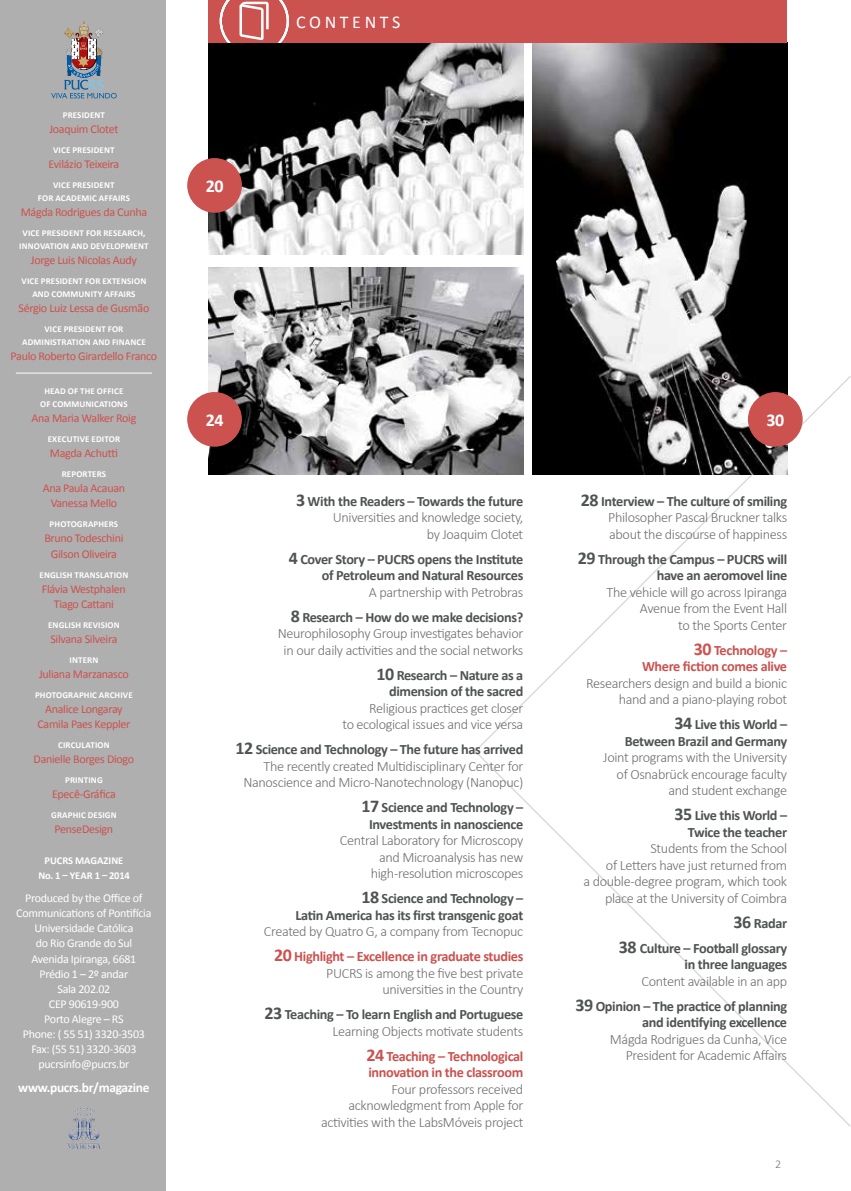
<style>
.page{position:relative;width:851px;height:1191px;background:#fff}
.page>*{position:absolute;margin:0;border:0;box-sizing:border-box;transform-origin:0 0}
.t1{font:18px "Calibri";letter-spacing:.2em;color:#fff}
.t2{font:700 18px "Calibri";color:#fff}
.t3{font:300 14.25px/16.5px "Calibri";letter-spacing:-.025em;color:#706f6f;text-align:right}
.t4{font:700 14.25px/16.5px "Calibri";letter-spacing:-.025em;color:#4f5353;text-align:right}
.t5{font:700 14.25px/16.5px "Calibri";letter-spacing:-.025em;color:#cb524f}
.t6{font:700 13.5px "Calibri";letter-spacing:-.025em;color:#fff}
.t7{font:12px/15px "Calibri";letter-spacing:-.025em;color:#cb524f;text-align:center}
.t8{font:12px/15px "Calibri";letter-spacing:-.025em;color:#fff;text-align:center}
.t9{font:300 12px "Calibri";color:#706f6f}
.t10{font:700 10.5px/15px "Calibri";color:#fff;text-align:center}
.t11{font:700 9px/12.8px "Calibri";letter-spacing:.015em;color:#fff;text-align:center}
.s1{font-weight:700;font-size:18px;color:#4f5353}
.s2{font-weight:700;color:#4f5353}
.s3{font-size:18px}
.s4{font-weight:300;color:#706f6f}
.s5{font-weight:700;font-size:18px;color:#cb524f}
.s6{font-weight:700;color:#cb524f}
</style>
<div class="page">
<img style="left:208px;top:267px;width:315px;height:207px">
<svg style="left:473px;top:374px;width:377px;height:753px"></svg>
<img style="left:208px;top:42px;width:315px;height:213px">
<img style="left:532px;top:42px;width:255px;height:432px">
<div style="left:0;top:0;width:166px;height:1191px;background:#b0afaf"></div>
<svg style="left:51px;top:21px;width:66px;height:77px"></svg>
<hr style="left:16px;top:373px;width:136px;height:1px;background:#fff">
<img style="left:67px;top:1107px;width:33px;height:41px">
<div style="left:208px;top:0;width:579px;height:42px;background:#cb524f"></div>
<img style="left:220px;top:0;width:69px;height:42px">
<img style="left:239px;top:2px;width:29px;height:38px">
<div style="left:187px;top:158px;width:55px;height:55px;background:#cb524f;border-radius:50%"></div>
<div style="left:187px;top:392px;width:55px;height:55px;background:#cb524f;border-radius:50%"></div>
<div style="left:747px;top:392px;width:55px;height:55px;background:#cb524f;border-radius:50%"></div>
<p class="t11" style="left:63px;top:108px;width:44px">PRESIDENT</p>
<p class="t7" style="left:49px;top:121px;width:70px">Joaquim Clotet</p>
<p class="t11" style="left:53px;top:143px;width:63px">VICE PRESIDENT</p>
<p class="t7" style="left:48px;top:156px;width:72px">Evilázio Teixeira</p>
<p class="t11" style="left:38px;top:179px;width:93px">VICE PRESIDENT<br>FOR ACADEMIC AFFAIRS</p>
<p class="t7" style="left:21px;top:204px;width:128px">Mágda Rodrigues da Cunha</p>
<p class="t11" style="left:19px;top:226px;width:131px">VICE PRESIDENT FOR RESEARCH,<br>INNOVATION AND DEVELOPMENT</p>
<p class="t7" style="left:31px;top:252px;width:107px">Jorge Luis Nicolas Audy</p>
<p class="t11" style="left:22px;top:274px;width:126px">VICE PRESIDENT FOR EXTENSION<br>AND COMMUNITY AFFAIRS</p>
<p class="t7" style="left:18px;top:300px;width:132px">Sérgio Luiz Lessa de Gusmão</p>
<p class="t11" style="left:22px;top:322px;width:125px">VICE PRESIDENT FOR<br>ADMINISTRATION AND FINANCE</p>
<p class="t7" style="left:11px;top:348px;width:148px">Paulo Roberto Girardello Franco</p>
<p class="t11" style="left:40px;top:384px;width:89px">HEAD OF THE OFFICE<br>OF COMMUNICATIONS</p>
<p class="t7" style="left:31px;top:410px;width:106px">Ana Maria Walker Roig</p>
<p class="t11" style="left:48px;top:432px;width:74px">EXECUTIVE EDITOR</p>
<p class="t7" style="left:50px;top:445px;width:70px">Magda Achutti</p>
<p class="t11" style="left:62px;top:467px;width:46px">REPORTERS</p>
<p class="t7" style="left:43px;top:480px;width:84px">Ana Paula Acauan<br>Vanessa Mello</p>
<p class="t11" style="left:50px;top:517px;width:70px">PHOTOGRAPHERS</p>
<p class="t7" style="left:44px;top:530px;width:81px">Bruno Todeschini<br>Gilson Oliveira</p>
<p class="t11" style="left:40px;top:568px;width:90px">ENGLISH TRANSLATION</p>
<p class="t7" style="left:42px;top:580px;width:85px">Flávia Westphalen<br>Tiago Cattani</p>
<p class="t11" style="left:48px;top:618px;width:73px">ENGLISH REVISION</p>
<p class="t7" style="left:50px;top:631px;width:68px">Silvana Silveira</p>
<p class="t11" style="left:69px;top:653px;width:30px">INTERN</p>
<p class="t7" style="left:39px;top:666px;width:91px">Juliana Marzanasco</p>
<p class="t11" style="left:35px;top:688px;width:99px">PHOTOGRAPHIC ARCHIVE</p>
<p class="t7" style="left:37px;top:701px;width:94px">Analice Longaray<br>Camila Paes Keppler</p>
<p class="t11" style="left:58px;top:738px;width:53px">CIRCULATION</p>
<p class="t7" style="left:34px;top:751px;width:102px">Danielle Borges Diogo</p>
<p class="t11" style="left:65px;top:773px;width:39px">PRINTING</p>
<p class="t7" style="left:52px;top:786px;width:65px">Epecê-Gráfica</p>
<p class="t11" style="left:51px;top:808px;width:67px">GRAPHIC DESIGN</p>
<p class="t7" style="left:55px;top:821px;width:60px">PenseDesign</p>
<p class="t10" style="left:38px;top:852px;width:93px">PUCRS MAGAZINE<br>No. 1 – YEAR 1 – 2014</p>
<p class="t8" style="left:16px;top:890px;width:137px">Produced by the Office of<br>Communications of Pontifícia<br>Universidade Católica<br>do Rio Grande do Sul<br>Avenida Ipiranga, 6681<br>Prédio 1 – 2º andar<br>Sala 202.02<br>CEP 90619-900<br>Porto Alegre – RS<br>Phone: ( 55 51) 3320-3503<br>Fax: (55 51) 3320-3603 pucrsinfo@pucrs.br</p>
<p class="t6" style="left:18px;top:1078px;width:133px">www.pucrs.br/magazine</p>
<p class="t2" style="left:206px;top:175px;width:19px">20</p>
<p class="t1" style="left:296px;top:11px;width:106px">CONTENTS</p>
<p class="t2" style="left:206px;top:409px;width:19px">24</p>
<p class="t2" style="left:766px;top:409px;width:19px">30</p>
<p class="t3" style="left:296px;top:492px;width:229px"><span class="s1">3</span> <span class="s2">With the Readers – Towards the future<br></span>Universities and knowledge society,<br>by Joaquim Clotet</p>
<p class="t4" style="left:289px;top:550px;width:236px"><span class="s3">4</span> Cover Story – PUCRS opens the Institute of Petroleum and Natural Resources</p>
<p class="t4" style="left:291px;top:579px;width:234px;line-height:25px"><span class="s4">A partnership with Petrobras<br></span><span class="s3">8</span> Research – How do we make decisions?</p>
<p class="t3" style="left:278px;top:625px;width:247px;text-align:center">Neurophilosophy Group investigates behavior in our daily activities and the social networks</p>
<p class="t4" style="left:376px;top:666px;width:148px"><span class="s3">10</span> Research – Nature as a dimension of the sacred</p>
<p class="t3" style="left:342px;top:699px;width:182px">Religious practices get closer<br>to ecological issues and vice versa</p>
<p class="t3" style="left:235px;top:741px;width:289px"><span class="s1">12</span> <span class="s2">Science and Technology – The future has arrived<br></span>The recently created Multidisciplinary Center for<br>Nanoscience and Micro-Nanotechnology (Nanopuc)</p>
<p class="t4" style="left:361px;top:798px;width:163px;text-align:center"><span class="s3">17</span> Science and Technology –<br>Investments in nanoscience</p>
<p class="t3" style="left:340px;top:832px;width:185px">Central Laboratory for Microscopy and Microanalysis has new high-resolution microscopes</p>
<p class="t4" style="left:295px;top:889px;width:229px"><span class="s3">18</span> Science and Technology –<br>Latin America has its first transgenic goat</p>
<p class="t3" style="left:264px;top:919px;width:261px;line-height:25px">Created by Quatro G, a company from Tecnopuc<br><span class="s5">20</span> <span class="s6">Highlight – Excellence in graduate studies</span></p>
<p class="t3" style="left:326px;top:964px;width:198px">PUCRS is among the five best private universities in the Country</p>
<p class="t4" style="left:264px;top:1005px;width:260px"><span class="s3">23</span> Teaching – To learn English and Portuguese<br><span class="s4">Learning Objects motivate students</span></p>
<p class="t5" style="left:366px;top:1047px;width:158px"><span class="s3">24</span> Teaching – Technological innovation in the classroom</p>
<p class="t3" style="left:321px;top:1080px;width:204px">Four professors received acknowledgment from Apple for activities with the LabsMóveis project</p>
<p class="t3" style="left:608px;top:492px;width:180px;text-align:justify;text-indent:-27px"><span class="s1">28</span> <span class="s2">Interview – The culture of smiling </span>Philosopher Pascal Bruckner talks about the discourse of happiness</p>
<p class="t4" style="left:578px;top:550px;width:211px"><span class="s3">29</span> Through the Campus – PUCRS will have an aeromovel line</p>
<p class="t3" style="left:606px;top:583px;width:182px">The vehicle will go across Ipiranga<br>Avenue from the Event Hall<br>to the Sports Center</p>
<p class="t5" style="left:642px;top:641px;width:147px;text-align:right"><span class="s3">30</span> Technology –<br>Where fiction comes alive</p>
<p class="t3" style="left:586px;top:674px;width:202px">Researchers design and build a bionic hand and a piano-playing robot</p>
<p class="t4" style="left:625px;top:715px;width:164px"><span class="s3">34</span> Live this World –<br>Between Brazil and Germany</p>
<p class="t3" style="left:603px;top:749px;width:185px">Joint programs with the University of Osnabrück encourage faculty and student exchange</p>
<p class="t4" style="left:674px;top:806px;width:114px"><span class="s3">35</span> Live this World –<br>Twice the teacher</p>
<p class="t3" style="left:583px;top:840px;width:205px">Students from the School<br>of Letters have just returned from<br>a double-degree program, which took place at the University of Coimbra</p>
<p class="t4" style="left:618px;top:910px;width:170px;line-height:25px"><span class="s3">36</span> Radar<br><span class="s3">38</span> Culture – Football glossary</p>
<p class="t4" style="left:684px;top:955px;width:104px">in three languages</p>
<p class="t4" style="left:575px;top:968px;width:213px;line-height:25px"><span class="s4">Content available in an app<br></span><span class="s3">39</span> Opinion – The practice of planning</p>
<p class="t4" style="left:642px;top:1013px;width:146px">and identifying excellence</p>
<p class="t3" style="left:610px;top:1030px;width:179px">Mágda Rodrigues da Cunha, Vice<br>President for Academic Affairs</p>
<p class="t9" style="left:774px;top:1156px;width:8px">2</p>
</div>
